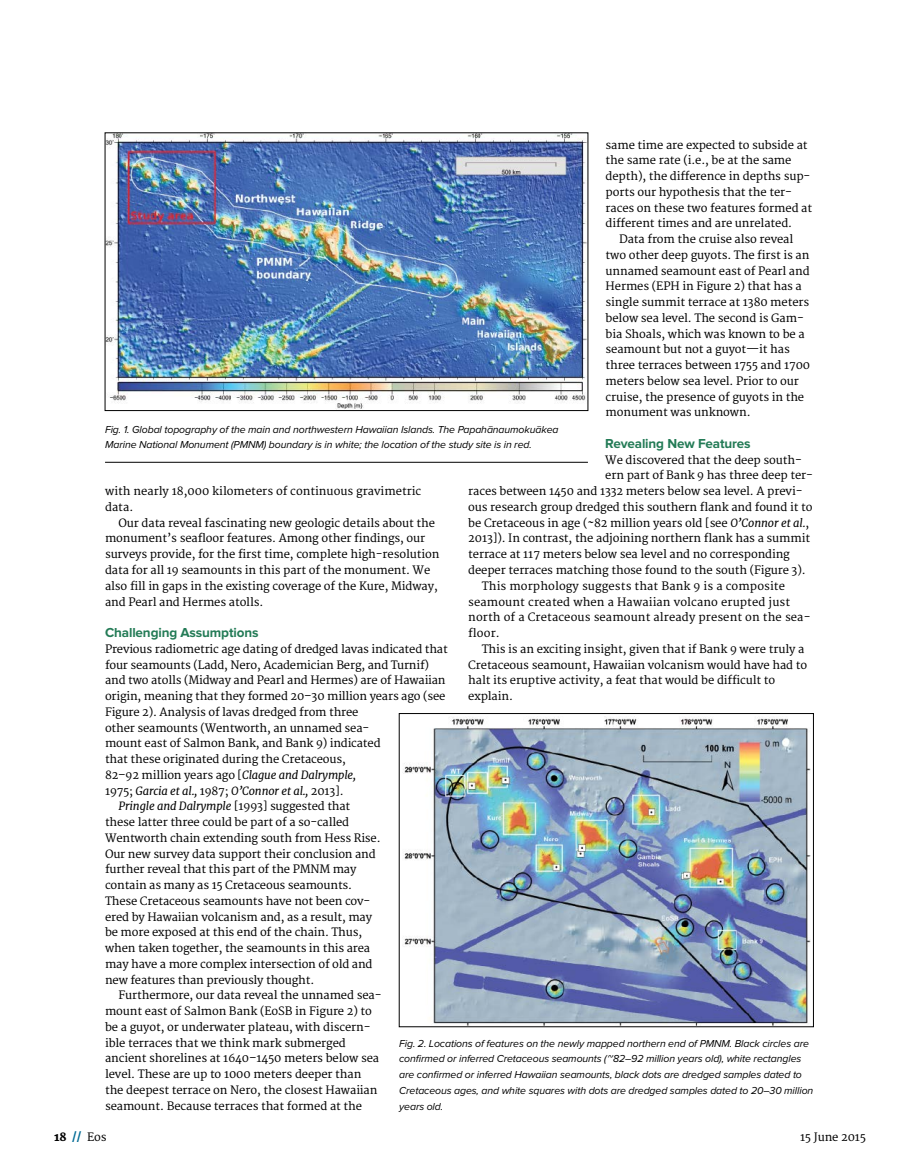
<style>
.page{position:relative;width:905px;height:1175px;background:#fff}
.page>*{position:absolute;margin:0;border:0;box-sizing:border-box;transform-origin:0 0}
.t1{font:700 13.5px "Proxima Nova";letter-spacing:-.01em;color:#237b56}
.t2{font:11.25px/15.8px "Merriweather";letter-spacing:-.01em;color:#000}
.t3{font:11.25px "Merriweather";letter-spacing:.01em;color:#000}
.t4{font:italic 11.25px "Merriweather";letter-spacing:-.015em;color:#000}
.t5{font:italic 10.5px/15.8px "Proxima Nova";letter-spacing:-.01em;color:#000}
.s1{font-style:italic}
.s2{font-style:normal}
.s3{font-weight:800}
.s4{font-weight:800;color:#006a94}
</style>
<div class="page">
<img style="left:107px;top:134px;width:479px;height:275px">
<div style="left:105px;top:132px;width:483px;height:279px;border:1px solid #000"></div>
<img style="left:403px;top:716px;width:407px;height:309px">
<hr style="left:105px;top:462px;width:483px;height:1px;background:#000">
<p class="t2" style="left:605px;top:137px;width:203px">same time are expected to subside at</p>
<p class="t2" style="left:605px;top:153px;width:187px">the same rate (i.e., be at the same</p>
<p class="t2" style="left:605px;top:169px;width:206px">depth), the difference in depths sup-</p>
<p class="t2" style="left:605px;top:184px;width:188px">ports our hypothesis that the ter-</p>
<p class="t2" style="left:605px;top:200px;width:208px">races on these two features formed at</p>
<p class="t2" style="left:605px;top:216px;width:188px">different times and are unrelated.</p>
<p class="t2" style="left:619px;top:232px;width:176px">Data from the cruise also reveal</p>
<p class="t2" style="left:605px;top:247px;width:205px">two other deep guyots. The first is an</p>
<p class="t2" style="left:605px;top:263px;width:205px">unnamed seamount east of Pearl and</p>
<p class="t2" style="left:605px;top:279px;width:198px">Hermes (EPH in Figure 2) that has a</p>
<p class="t2" style="left:605px;top:295px;width:205px">single summit terrace at 1380 meters</p>
<p class="t2" style="left:605px;top:310px;width:200px">below sea level. The second is Gam-</p>
<p class="t2" style="left:605px;top:326px;width:201px">bia Shoals, which was known to be a</p>
<p class="t2" style="left:605px;top:342px;width:186px">seamount but not a guyot—it has</p>
<p class="t2" style="left:605px;top:358px;width:206px">three terraces between 1755 and 1700</p>
<p class="t2" style="left:605px;top:373px;width:195px">meters below sea level. Prior to our</p>
<p class="t2" style="left:605px;top:389px;width:200px">cruise, the presence of guyots in the</p>
<p class="t2" style="left:605px;top:405px;width:146px">monument was unknown.</p>
<p class="t1" style="left:605px;top:435px;width:147px">Revealing New Features</p>
<p class="t2" style="left:605px;top:452px;width:198px">We discovered that the deep south-</p>
<p class="t2" style="left:605px;top:468px;width:209px">ern part of Bank 9 has three deep ter-</p>
<p class="t2" style="left:468px;top:484px;width:336px">races between 1450 and 1332 meters below sea level. A previ-</p>
<p class="t2" style="left:468px;top:499px;width:346px">ous research group dredged this southern flank and found it to</p>
<p class="t2" style="left:468px;top:515px;width:342px">be Cretaceous in age (~82 million years old [see <span class="s1">O’Connor et al.</span>,</p>
<p class="t2" style="left:468px;top:531px;width:343px">2013]). In contrast, the adjoining northern flank has a summit</p>
<p class="t2" style="left:468px;top:547px;width:323px">terrace at 117 meters below sea level and no corresponding</p>
<p class="t2" style="left:468px;top:562px;width:339px">deeper terraces matching those found to the south (Figure 3).</p>
<p class="t3" style="left:482px;top:579px;width:305px">This morphology suggests that Bank 9 is a composite</p>
<p class="t3" style="left:468px;top:595px;width:323px">seamount created when a Hawaiian volcano erupted just</p>
<p class="t3" style="left:468px;top:610px;width:344px">north of a Cretaceous seamount already present on the sea-</p>
<p class="t2" style="left:468px;top:625px;width:33px">floor.</p>
<p class="t2" style="left:482px;top:641px;width:324px">This is an exciting insight, given that if Bank 9 were truly a</p>
<p class="t2" style="left:468px;top:657px;width:340px">Cretaceous seamount, Hawaiian volcanism would have had to</p>
<p class="t2" style="left:468px;top:673px;width:308px">halt its eruptive activity, a feat that would be difficult to</p>
<p class="t2" style="left:468px;top:688px;width:46px">explain.</p>
<p class="t5" style="left:105px;top:421px;width:455px">Fig. 1. Global topography of the main and northwestern Hawaiian Islands. The Papahānaumokuākea<br>Marine National Monument (PMNM) boundary is in white; the location of the study site is in red.</p>
<p class="t2" style="left:105px;top:484px;width:318px">with nearly 18,000 kilometers of continuous gravimetric data.</p>
<p class="t2" style="left:105px;top:515px;width:336px;text-indent:14px">Our data reveal fascinating new geologic details about the monument’s seafloor features. Among other findings, our surveys provide, for the first time, complete high-resolution data for all 19 seamounts in this part of the monument. We also fill in gaps in the existing coverage of the Kure, Midway, and Pearl and Hermes atolls.</p>
<p class="t1" style="left:105px;top:624px;width:155px">Challenging Assumptions</p>
<p class="t2" style="left:105px;top:641px;width:344px">Previous radiometric age dating of dredged lavas indicated that</p>
<p class="t2" style="left:105px;top:657px;width:325px">four seamounts (Ladd, Nero, Academician Berg, and Turnif)</p>
<p class="t2" style="left:105px;top:673px;width:342px">and two atolls (Midway and Pearl and Hermes) are of Hawaiian</p>
<p class="t2" style="left:105px;top:688px;width:342px">origin, meaning that they formed 20–30 million years ago (see</p>
<p class="t2" style="left:105px;top:704px;width:255px">Figure 2). Analysis of lavas dredged from three</p>
<p class="t2" style="left:105px;top:720px;width:266px">other seamounts (Wentworth, an unnamed sea-</p>
<p class="t2" style="left:105px;top:736px;width:277px">mount east of Salmon Bank, and Bank 9) indicated</p>
<p class="t2" style="left:105px;top:751px;width:242px">that these originated during the Cretaceous,</p>
<p class="t2" style="left:105px;top:767px;width:252px">82–92 million years ago [<span class="s1">Clague and Dalrymple,</span></p>
<p class="t4" style="left:105px;top:783px;width:240px"><span class="s2">1975;</span> Garcia et al., <span class="s2">1987;</span> O’Connor et al., <span class="s2">2013].</span></p>
<p class="t4" style="left:118px;top:799px;width:233px">Pringle and Dalrymple <span class="s2">[1993] suggested that</span></p>
<p class="t2" style="left:105px;top:814px;width:246px">these latter three could be part of a so-called</p>
<p class="t2" style="left:105px;top:830px;width:277px">Wentworth chain extending south from Hess Rise.</p>
<p class="t2" style="left:105px;top:846px;width:272px">Our new survey data support their conclusion and</p>
<p class="t2" style="left:105px;top:862px;width:253px">further reveal that this part of the PMNM may</p>
<p class="t2" style="left:105px;top:877px;width:248px">contain as many as 15 Cretaceous seamounts.</p>
<p class="t2" style="left:105px;top:893px;width:267px">These Cretaceous seamounts have not been cov-</p>
<p class="t2" style="left:105px;top:909px;width:268px">ered by Hawaiian volcanism and, as a result, may</p>
<p class="t2" style="left:105px;top:925px;width:258px">be more exposed at this end of the chain. Thus,</p>
<p class="t2" style="left:105px;top:940px;width:267px">when taken together, the seamounts in this area</p>
<p class="t2" style="left:105px;top:956px;width:269px">may have a more complex intersection of old and</p>
<p class="t2" style="left:105px;top:972px;width:211px">new features than previously thought.</p>
<p class="t2" style="left:118px;top:988px;width:264px">Furthermore, our data reveal the unnamed sea-</p>
<p class="t2" style="left:105px;top:1003px;width:268px">mount east of Salmon Bank (EoSB in Figure 2) to</p>
<p class="t2" style="left:105px;top:1019px;width:267px">be a guyot, or underwater plateau, with discern-</p>
<p class="t2" style="left:105px;top:1035px;width:242px">ible terraces that we think mark submerged</p>
<p class="t2" style="left:105px;top:1051px;width:275px">ancient shorelines at 1640–1450 meters below sea</p>
<p class="t2" style="left:105px;top:1066px;width:258px">level. These are up to 1000 meters deeper than</p>
<p class="t2" style="left:105px;top:1082px;width:274px">the deepest terrace on Nero, the closest Hawaiian</p>
<p class="t2" style="left:105px;top:1098px;width:258px">seamount. Because terraces that formed at the</p>
<p class="t5" style="left:399px;top:1035px;width:415px">Fig. 2. Locations of features on the newly mapped northern end of PMNM. Black circles are confirmed or inferred Cretaceous seamounts (~82–92 million years old), white rectangles are confirmed or inferred Hawaiian seamounts, black dots are dredged samples dated to Cretaceous ages, and white squares with dots are dredged samples dated to 20–30 million years old.</p>
<p class="t2" style="left:54px;top:1129px;width:54px"><span class="s3">18</span> <span class="s4">//</span> Eos</p>
<p class="t2" style="left:800px;top:1129px;width:67px">15 June 2015</p>
</div>
